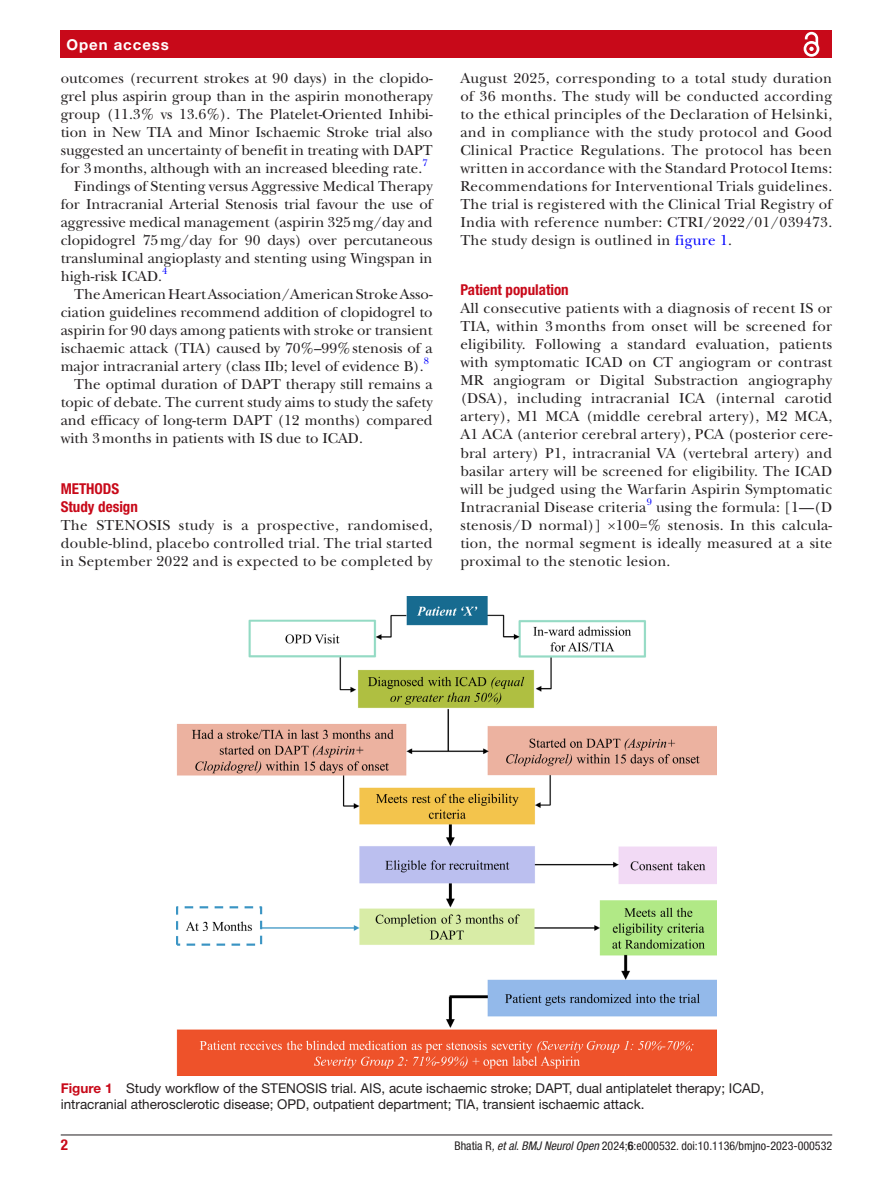
<style>
.page{position:relative;width:893px;height:1191px;background:#fff}
.page>*{position:absolute;margin:0;border:0;box-sizing:border-box;transform-origin:0 0}
.t1{font:15px/18px "New Baskerville";letter-spacing:.015em;color:#231f20;text-align:justify}
.t2{font:700 condensed 15px/18px "Helvetica Neue LT Std";color:#c80919}
.t3{font:700 15px "Helvetica Neue LT Std";letter-spacing:.065em;color:#fff}
.t4{font:13.5px/16.2px "Helvetica Neue LT Std";color:#231f20}
.t5{font:condensed 12px "Helvetica Neue LT Std";color:#231f20}
.t6{font:9.9px "New Baskerville";color:#00f}
.s1{color:#00f}
.s2{font-weight:700;color:#c80919}
.s3{font-style:italic}
.s4{font-weight:700}
</style>
<div class="page">
<hr style="left:61px;top:1134px;width:771px;height:1px;background:#231f20">
<div style="left:61px;top:31px;width:771px;height:27px;background:#c80919"></div>
<svg style="left:803px;top:31px;width:17px;height:26px"></svg>
<img style="left:176px;top:596px;width:540px;height:479px">
<p class="t3" style="left:66px;top:35px;width:104px">Open access</p>
<p class="t1" style="left:61px;top:69px;width:373px">outcomes (recurrent strokes at 90 days) in the clopido&shy;grel plus aspirin group than in the aspirin monotherapy group (11.3% vs 13.6%). The Platelet-Oriented Inhibi&shy;tion in New TIA and Minor Ischaemic Stroke trial also suggested an uncertainty of benefit in treating with DAPT for 3months, although with an increased bleeding rate.</p>
<p class="t6" style="left:422px;top:157px;width:7px">7</p>
<p class="t1" style="left:61px;top:177px;width:373px;text-indent:14px">Findings of Stenting versus Aggressive Medical Therapy for Intracranial Arterial Stenosis trial favour the use of aggressive medical management (aspirin 325mg/day and clopidogrel 75mg/day for 90 days) over percutaneous transluminal angioplasty and stenting using Wingspan in high-risk ICAD.</p>
<p class="t6" style="left:162px;top:265px;width:7px">4</p>
<p class="t1" style="left:61px;top:285px;width:373px;text-indent:14px">The American Heart Association/American Stroke Asso&shy;ciation guidelines recommend addition of clopidogrel to aspirin for 90 days among patients with stroke or transient ischaemic attack (TIA) caused by 70%–99%stenosis of a major intracranial artery (class IIb; level of evidence B).</p>
<p class="t6" style="left:424px;top:355px;width:7px">8</p>
<p class="t1" style="left:61px;top:375px;width:373px;text-indent:14px">The optimal duration of DAPT therapy still remains a topic of debate. The current study aims to study the safety and efficacy of long-term DAPT (12 months) compared with 3months in patients with IS due to ICAD.</p>
<p class="t2" style="left:61px;top:479px;width:79px">METHODS<br>Study design</p>
<p class="t1" style="left:61px;top:516px;width:373px">The STENOSIS study is a prospective, randomised, double-blind, placebo controlled trial. The trial started in September 2022 and is expected to be completed by</p>
<p class="t1" style="left:460px;top:69px;width:373px">August 2025, corresponding to a total study duration of 36 months. The study will be conducted according to the ethical principles of the Declaration of Helsinki, and in compliance with the study protocol and Good Clinical Practice Regulations. The protocol has been written in accordance with the Standard Protocol Items:<br>Recommendations for Interventional Trials guidelines.<br>The trial is registered with the Clinical Trial Registry of India with reference number: CTRI/2022/01/039473.<br>The study design is outlined in <span class="s1">figure 1</span>.</p>
<p class="t2" style="left:460px;top:281px;width:110px">Patient population</p>
<p class="t1" style="left:460px;top:299px;width:373px">All consecutive patients with a diagnosis of recent IS or TIA, within 3 months from onset will be screened for eligibility. Following a standard evaluation, patients with symptomatic ICAD on CT angiogram or contrast MR angiogram or Digital Substraction angiography (DSA), including intracranial ICA (internal carotid artery), M1 MCA (middle cerebral artery), M2 MCA, A1 ACA (anterior cerebral artery), PCA (posterior cere&shy;bral artery) P1, intracranial VA (vertebral artery) and basilar artery will be screened for eligibility. The ICAD will be judged using the Warfarin Aspirin Symptomatic Intracranial Disease criteria</p>
<p class="t6" style="left:647px;top:496px;width:7px">9</p>
<p class="t1" style="left:460px;top:498px;width:373px;text-indent:196px">using the formula: [1—(D stenosis/D normal)] ×100=% stenosis. In this calcula&shy;tion, the normal segment is ideally measured at a site proximal to the stenotic lesion.</p>
<p class="t4" style="left:61px;top:1080px;width:705px"><span class="s2">Figure 1</span> Study workflow of the STENOSIS trial. AIS, acute ischaemic stroke; DAPT, dual antiplatelet therapy; ICAD, intracranial atherosclerotic disease; OPD, outpatient department; TIA, transient ischaemic attack.</p>
<p class="t2" style="left:61px;top:1135px;width:9px">2</p>
<p class="t5" style="left:454px;top:1138px;width:379px">Bhatia R<span class="s3">, et al</span>. <span class="s3">BMJ Neurol Open</span> 2024;<span class="s4">6</span>:e000532. doi:10.1136/bmjno-2023-000532</p>
</div>
